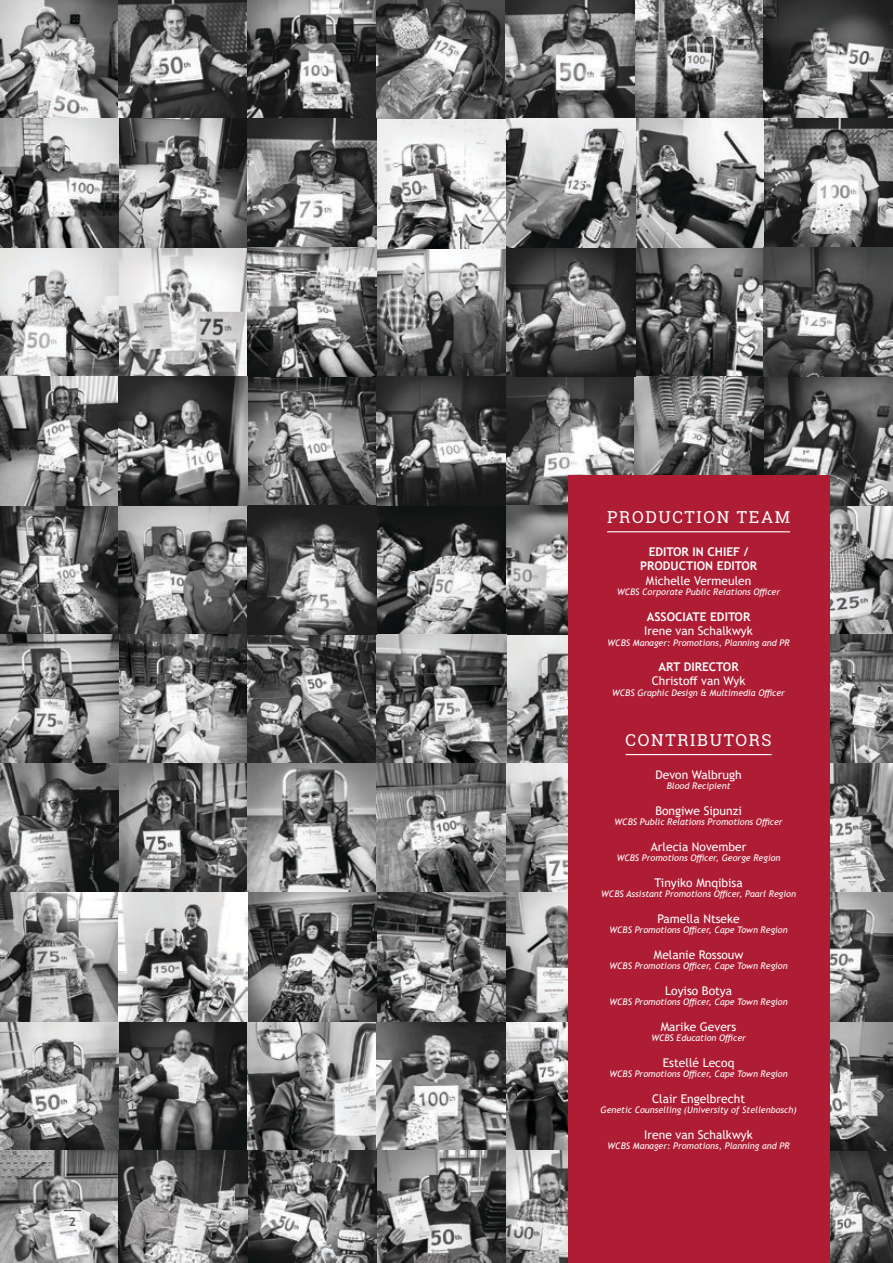
<style>
.page{position:relative;width:893px;height:1263px;background:#fff}
.page>*{position:absolute;margin:0;border:0;box-sizing:border-box;transform-origin:0 0}
.t1{font:16.5px "Roboto Slab";letter-spacing:.1em;color:#fff}
.t2{font:12px "Trebuchet MS";color:#fff}
.t3{font:700 12px/14.4px "Trebuchet MS";color:#fff;text-align:center}
.t4{font:700 12px "Trebuchet MS";color:#58595b}
.t5{font:italic 9px "Trebuchet MS";color:#fff}
</style>
<div class="page">
<img style="left:377px;top:119px;width:516px;height:387px">
<img style="left:0;top:0;width:893px;height:119px">
<img style="left:0;top:119px;width:377px;height:515px">
<img style="left:829px;top:505px;width:64px;height:129px">
<img style="left:0;top:634px;width:568px;height:129px">
<img style="left:829px;top:634px;width:64px;height:129px">
<img style="left:0;top:763px;width:568px;height:500px">
<img style="left:829px;top:763px;width:64px;height:129px">
<img style="left:829px;top:892px;width:64px;height:259px">
<img style="left:377px;top:506px;width:191px;height:129px">
<img style="left:829px;top:1151px;width:64px;height:112px">
<div style="left:568px;top:475px;width:261px;height:788px;background:#af1d35"></div>
<hr style="left:607px;top:531px;width:183px;height:1px;background:#fff">
<hr style="left:626px;top:754px;width:146px;height:1px;background:#fff">
<svg style="left:64px;top:1210px;width:17px;height:1px"></svg>
<h2 class="t4" style="left:69px;top:1214px;width:9px">2</h2>
<h1 class="t1" style="left:607px;top:505px;width:184px">PRODUCTION TEAM</h1>
<h2 class="t3" style="left:640px;top:544px;width:119px">EDITOR IN CHIEF /<br>PRODUCTION EDITOR</h2>
<h2 class="t2" style="left:646px;top:573px;width:107px">Michelle Vermeulen</h2>
<p class="t5" style="left:617px;top:587px;width:165px">WCBS Corporate Public Relations Officer</p>
<h2 class="t3" style="left:647px;top:609px;width:105px">ASSOCIATE EDITOR</h2>
<h2 class="t2" style="left:644px;top:623px;width:110px">Irene van Schalkwyk</h2>
<p class="t5" style="left:608px;top:637px;width:183px">WCBS Manager: Promotions, Planning and PR</p>
<h2 class="t3" style="left:659px;top:659px;width:82px">ART DIRECTOR</h2>
<h2 class="t2" style="left:652px;top:673px;width:95px">Christoff van Wyk</h2>
<p class="t5" style="left:612px;top:687px;width:174px">WCBS Graphic Design &amp; Multimedia Officer</p>
<h1 class="t1" style="left:626px;top:728px;width:148px">CONTRIBUTORS</h1>
<h2 class="t2" style="left:655px;top:767px;width:88px">Devon Walbrugh</h2>
<p class="t5" style="left:667px;top:781px;width:65px">Blood Recipient</p>
<h2 class="t2" style="left:655px;top:803px;width:88px">Bongiwe Sipunzi</h2>
<p class="t5" style="left:615px;top:817px;width:169px">WCBS Public Relations Promotions Officer</p>
<h2 class="t2" style="left:651px;top:839px;width:97px">Arlecia November</h2>
<p class="t5" style="left:617px;top:853px;width:165px">WCBS Promotions Officer, George Region</p>
<h2 class="t2" style="left:654px;top:875px;width:90px">Tinyiko Mnqibisa</h2>
<p class="t5" style="left:601px;top:889px;width:196px">WCBS Assistant Promotions Officer, Paarl Region</p>
<h2 class="t2" style="left:657px;top:911px;width:84px">Pamella Ntseke</h2>
<p class="t5" style="left:609px;top:925px;width:180px">WCBS Promotions Officer, Cape Town Region</p>
<h2 class="t2" style="left:654px;top:947px;width:91px">Melanie Rossouw</h2>
<p class="t5" style="left:609px;top:961px;width:180px">WCBS Promotions Officer, Cape Town Region</p>
<h2 class="t2" style="left:665px;top:983px;width:68px">Loyiso Botya</h2>
<p class="t5" style="left:609px;top:997px;width:180px">WCBS Promotions Officer, Cape Town Region</p>
<h2 class="t2" style="left:661px;top:1019px;width:77px">Marike Gevers</h2>
<p class="t5" style="left:651px;top:1033px;width:96px">WCBS Education Officer</p>
<h2 class="t2" style="left:663px;top:1055px;width:73px">Estellé Lecoq</h2>
<p class="t5" style="left:609px;top:1069px;width:180px">WCBS Promotions Officer, Cape Town Region</p>
<h2 class="t2" style="left:652px;top:1091px;width:94px">Clair Engelbrecht</h2>
<p class="t5" style="left:601px;top:1105px;width:198px">Genetic Counselling (University of Stellenbosch)</p>
<h2 class="t2" style="left:644px;top:1127px;width:110px">Irene van Schalkwyk</h2>
<p class="t5" style="left:608px;top:1141px;width:183px">WCBS Manager: Promotions, Planning and PR</p>
</div>
